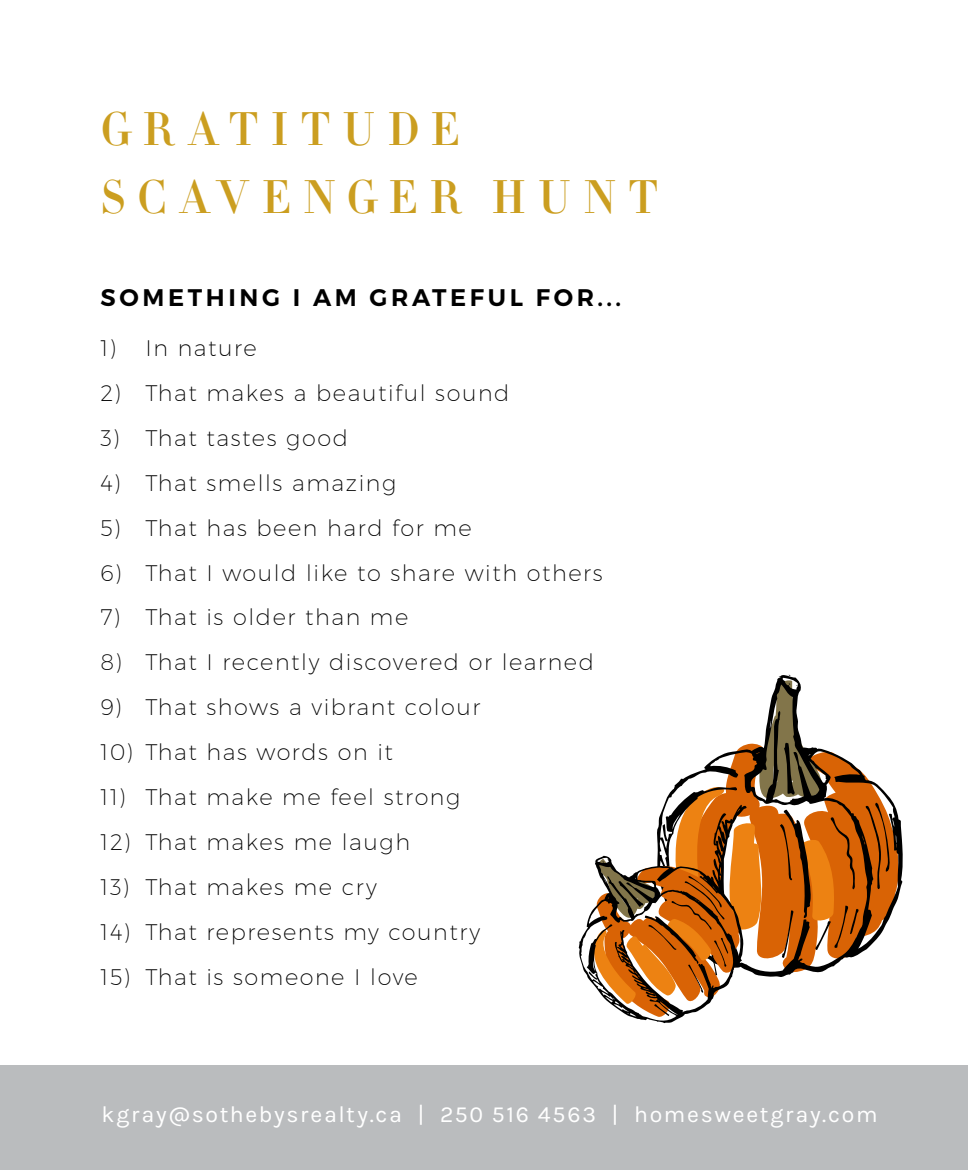
<style>
.page{position:relative;width:968px;height:1170px;background:#fff}
.page>*{position:absolute;margin:0;border:0;box-sizing:border-box;transform-origin:0 0}
.t1{font:46.25px/68.2px "Didot HTF M11 Medium";letter-spacing:.27em;color:#cb9e20}
.t2{font:600 24px "Montserrat";letter-spacing:.15em;color:#000}
.t3{font:23px "Karla";letter-spacing:.07em;color:#fff}
.t4{font:200 22.5px "Montserrat";letter-spacing:.07em;color:#000}
</style>
<div class="page">
<div style="left:0;top:1065px;width:968px;height:105px;background:#babcbe"></div>
<svg style="left:788px;top:674px;width:115px;height:224px"></svg>
<svg style="left:578px;top:675px;width:320px;height:348px"></svg>
<h1 class="t1" style="left:100px;top:96px;width:559px">GRATITUDE<br>SCAVENGER HUNT</h1>
<p class="t2" style="left:101px;top:283px;width:522px">SOMETHING I AM GRATEFUL FOR...</p>
<p class="t4" style="left:100px;top:334px;width:158px">1) In nature</p>
<p class="t4" style="left:100px;top:379px;width:410px">2) That makes a beautiful sound</p>
<p class="t4" style="left:100px;top:424px;width:249px">3) That tastes good</p>
<p class="t4" style="left:100px;top:469px;width:297px">4) That smells amazing</p>
<p class="t4" style="left:100px;top:514px;width:373px">5) That has been hard for me</p>
<p class="t4" style="left:100px;top:559px;width:503px">6) That I would like to share with others</p>
<p class="t4" style="left:100px;top:604px;width:309px">7) That is older than me</p>
<p class="t4" style="left:100px;top:649px;width:495px">8) That I recently discovered or learned</p>
<p class="t4" style="left:100px;top:694px;width:381px">9) That shows a vibrant colour</p>
<p class="t4" style="left:100px;top:739px;width:294px">10) That has words on it</p>
<p class="t4" style="left:100px;top:784px;width:361px">11) That make me feel strong</p>
<p class="t4" style="left:100px;top:829px;width:311px">12) That makes me laugh</p>
<p class="t4" style="left:100px;top:874px;width:278px">13) That makes me cry</p>
<p class="t4" style="left:100px;top:918px;width:381px">14) That represents my country</p>
<p class="t4" style="left:100px;top:963px;width:319px">15) That is someone I love</p>
<p class="t3" style="left:102px;top:1102px;width:777px">kgray@sothebysrealty.ca | 250 516 4563 | homesweetgray.com</p>
</div>
